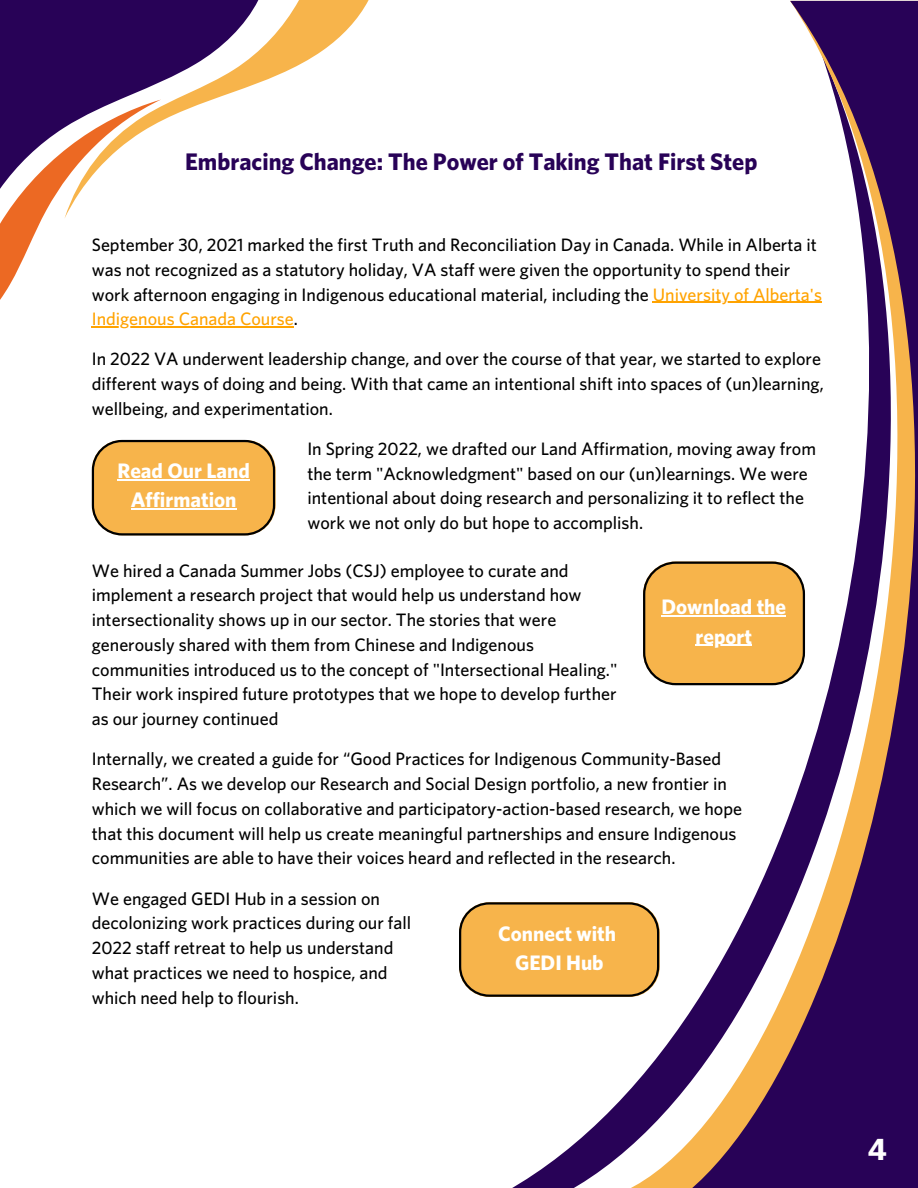
<style>
.page{position:relative;width:918px;height:1188px;background:#fff}
.page>*{position:absolute;margin:0;border:0;box-sizing:border-box;transform-origin:0 0}
.t1{font:700 31.2px "Whitney";color:#fff}
.t2{font:700 24px "Whitney";color:#280257}
.t3{font:700 21px/29.2px "Whitney";color:#fff;text-align:center}
.t4{font:500 18px/24.8px "Whitney";color:#000}
.s1{color:#ffa300}
</style>
<div class="page">
<svg style="left:512px;top:1119px;width:90px;height:69px"></svg>
<svg style="left:602px;top:301px;width:76px;height:887px"></svg>
<svg style="left:678px;top:1px;width:240px;height:1187px"></svg>
<svg style="left:643px;top:562px;width:162px;height:123px;background:#e9ae50"></svg>
<hr style="left:661px;top:616px;width:125px;height:1px;background:#fff">
<hr style="left:696px;top:645px;width:56px;height:1px;background:#fff">
<svg style="left:459px;top:902px;width:200px;height:95px;background:#e8ac4d"></svg>
<svg style="left:92px;top:440px;width:183px;height:96px;background:#e7ad50"></svg>
<hr style="left:117px;top:479px;width:133px;height:1px;background:#fff">
<hr style="left:131px;top:509px;width:106px;height:1px;background:#fff">
<hr style="left:653px;top:302px;width:169px;height:1px;background:#ffa300">
<hr style="left:92px;top:326px;width:202px;height:2px;background:#ffa300">
<div style="left:0;top:0;width:64px;height:100px;background:#280257"></div>
<svg style="left:0;top:100px;width:64px;height:200px"></svg>
<svg style="left:64px;top:0;width:305px;height:218px"></svg>
<p class="t2" style="left:185px;top:151px;width:574px">Embracing Change: The Power of Taking That First Step</p>
<p class="t4" style="left:92px;top:233px;width:732px">September 30, 2021 marked the first Truth and Reconciliation Day in Canada. While in Alberta it was not recognized as a statutory holiday, VA staff were given the opportunity to spend their work afternoon engaging in Indigenous educational material, including the <span class="s1">University of Alberta's Indigenous Canada Course</span>.</p>
<p class="t4" style="left:92px;top:347px;width:733px">In 2022 VA underwent leadership change, and over the course of that year, we started to explore different ways of doing and being. With that came an intentional shift into spaces of (un)learning, wellbeing, and experimentation.</p>
<p class="t3" style="left:117px;top:457px;width:134px">Read Our Land<br>Affirmation</p>
<p class="t4" style="left:307px;top:437px;width:510px">In Spring 2022, we drafted our Land Affirmation, moving away from the term "Acknowledgment" based on our (un)learnings. We were intentional about doing research and personalizing it to reflect the work we not only do but hope to accomplish.</p>
<p class="t4" style="left:92px;top:559px;width:527px">We hired a Canada Summer Jobs (CSJ) employee to curate and implement a research project that would help us understand how intersectionality shows up in our sector. The stories that were generously shared with them from Chinese and Indigenous communities introduced us to the concept of "Intersectional Healing." Their work inspired future prototypes that we hope to develop further as our journey continued</p>
<p class="t3" style="left:661px;top:593px;width:126px">Download the report</p>
<p class="t4" style="left:92px;top:748px;width:652px">Internally, we created a guide for “Good Practices for Indigenous Community-Based Research”. As we develop our Research and Social Design portfolio, a new frontier in which we will focus on collaborative and participatory-action-based research, we hope that this document will help us create meaningful partnerships and ensure Indigenous communities are able to have their voices heard and reflected in the research.</p>
<p class="t4" style="left:92px;top:887px;width:321px">We engaged GEDI Hub in a session on decolonizing work practices during our fall 2022 staff retreat to help us understand what practices we need to hospice, and which need help to flourish.</p>
<p class="t3" style="left:498px;top:920px;width:119px">Connect with</p>
<p class="t3" style="left:515px;top:949px;width:90px">GEDI Hub</p>
<p class="t1" style="left:868px;top:1135px;width:21px">4</p>
</div>
